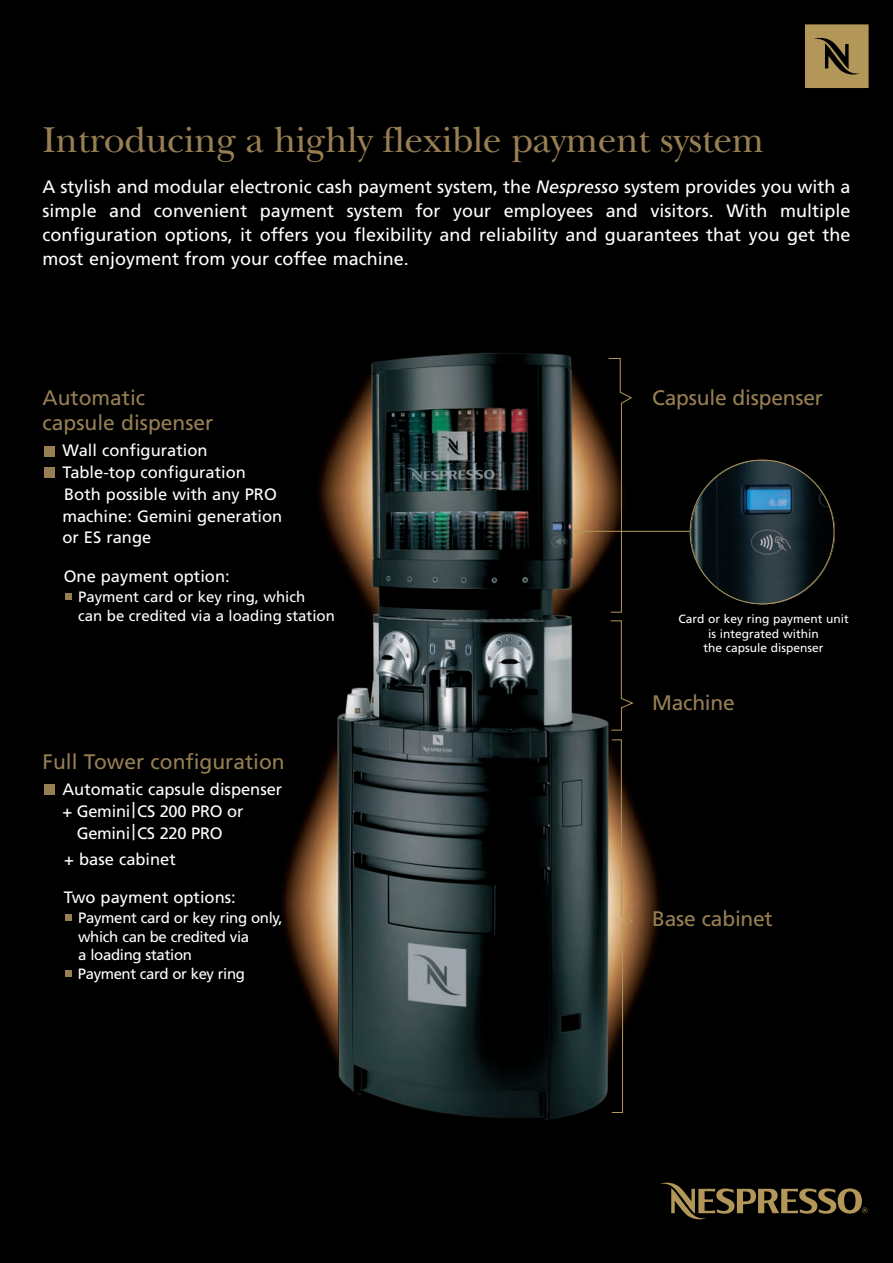
<style>
.page{position:relative;width:893px;height:1263px;background:#000}
.page>*{position:absolute;margin:0;border:0;box-sizing:border-box;transform-origin:0 0}
.t1{font:37.5px "New Baskerville";letter-spacing:-.01em;color:#977f53}
.t2{font:21px "Frutiger";color:#977f53}
.t3{font:18px/24px "Frutiger";color:#fff;text-align:justify}
.t4{font:16.5px/21.8px "Frutiger";color:#fff}
.t5{font:15px/18.6px "Frutiger";letter-spacing:-.02em;color:#fff}
.t6{font:15px/19px "Frutiger";color:#fff}
.t7{font:12px/14.4px "Frutiger";color:#fff;text-align:center}
.s1{font-style:italic}
.s2{font-size:21.45px}
</style>
<div class="page">
<img style="left:44px;top:353px;width:791px;height:831px">
<svg style="left:66px;top:970px;width:6px;height:6px"></svg>
<svg style="left:66px;top:914px;width:6px;height:6px"></svg>
<div style="left:44px;top:784px;width:11px;height:11px;background:#977f53"></div>
<svg style="left:66px;top:593px;width:6px;height:6px"></svg>
<div style="left:44px;top:467px;width:11px;height:11px;background:#977f53"></div>
<div style="left:44px;top:446px;width:11px;height:10px;background:#977f53"></div>
<img style="left:691px;top:460px;width:144px;height:144px;border-radius:50%">
<hr style="left:574px;top:531px;width:116px;height:1px;background:#b39758">
<svg style="left:608px;top:358px;width:25px;height:255px"></svg>
<svg style="left:611px;top:739px;width:23px;height:374px"></svg>
<svg style="left:610px;top:620px;width:24px;height:111px"></svg>
<svg style="left:805px;top:24px;width:64px;height:64px;background:#9c834c"></svg>
<svg style="left:661px;top:1176px;width:207px;height:44px"></svg>
<h1 class="t1" style="left:43px;top:126px;width:723px">Introducing a highly flexible payment system</h1>
<p class="t3" style="left:43px;top:176px;width:809px">A stylish and modular electronic cash payment system, the <span class="s1">Nespresso</span> system provides you with a simple and convenient payment system for your employees and visitors. With multiple configuration options, it offers you flexibility and reliability and guarantees that you get the most enjoyment from your coffee machine.</p>
<p class="t2" style="left:43px;top:389px;width:104px">Automatic</p>
<p class="t2" style="left:652px;top:389px;width:172px">Capsule dispenser</p>
<p class="t2" style="left:43px;top:415px;width:172px">capsule dispenser</p>
<p class="t4" style="left:62px;top:441px;width:221px">Wall configuration<br>Table-top configuration<br>Both possible with any PRO machine: Gemini generation or ES range</p>
<p class="t4" style="left:64px;top:566px;width:167px">One payment option:</p>
<p class="t6" style="left:78px;top:588px;width:258px">Payment card or key ring, which<br>can be credited via a loading station</p>
<p class="t7" style="left:678px;top:613px;width:172px">Card or key ring payment unit is integrated within<br>the capsule dispenser</p>
<p class="t2" style="left:43px;top:753px;width:244px">Full Tower configuration</p>
<p class="t4" style="left:62px;top:780px;width:221px">Automatic capsule dispenser</p>
<p class="t4" style="left:62px;top:801px;width:183px">+ Gemini<span class="s2">|</span>CS 200 PRO or</p>
<p class="t4" style="left:77px;top:823px;width:147px">Gemini<span class="s2">|</span>CS 220 PRO</p>
<p class="t4" style="left:64px;top:849px;width:113px">+ base cabinet</p>
<p class="t4" style="left:64px;top:888px;width:173px">Two payment options:</p>
<p class="t5" style="left:78px;top:909px;width:206px">Payment card or key ring only, which can be credited via<br>a loading station<br>Payment card or key ring</p>
<p class="t2" style="left:652px;top:695px;width:84px">Machine</p>
<p class="t2" style="left:652px;top:910px;width:122px">Base cabinet</p>
</div>
